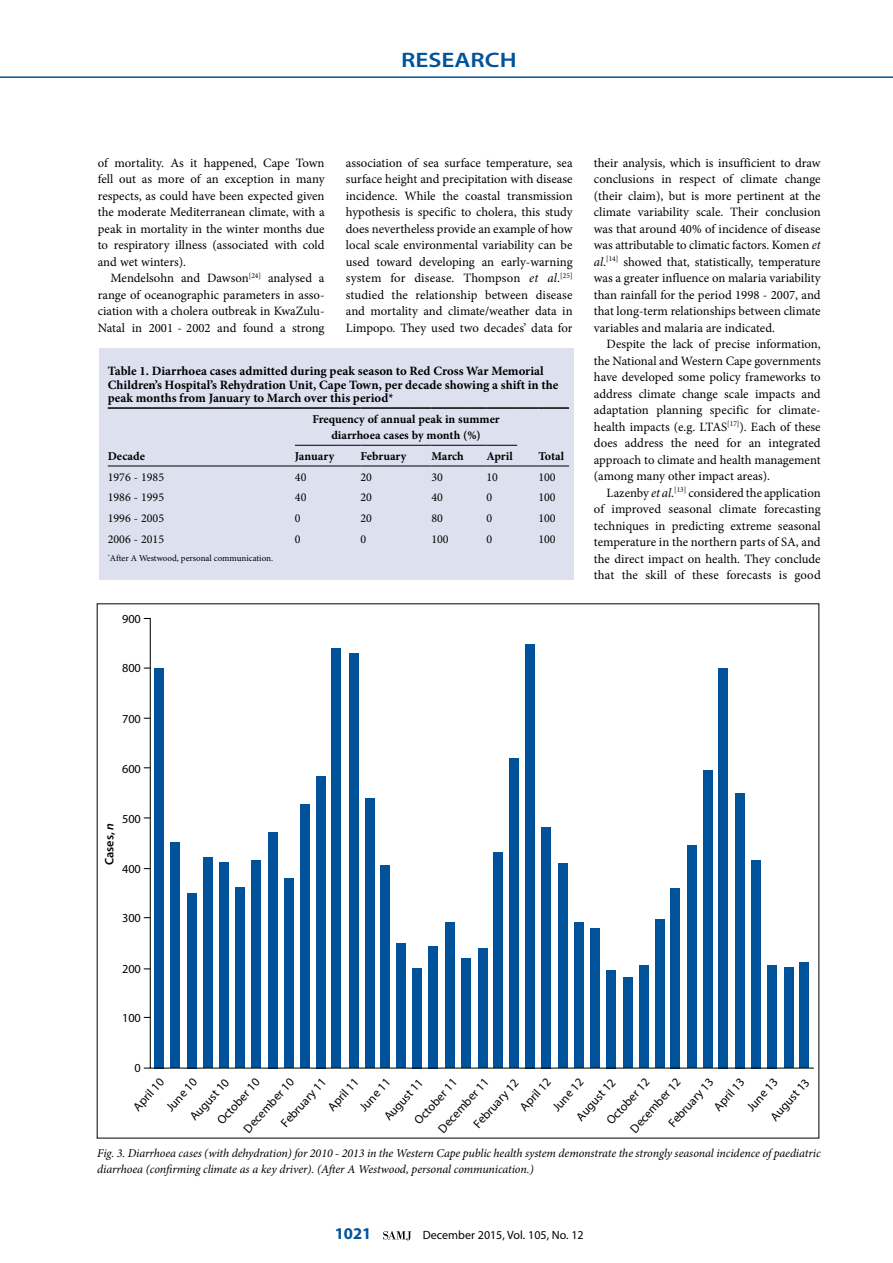
<style>
.page{position:relative;width:893px;height:1263px;background:#fff}
.page>*{position:absolute;margin:0;border:0;box-sizing:border-box;transform-origin:0 0}
.t1{font:600 21px "Myriad Pro";color:#00539b;scale:1.2 1}
.t2{font:700 16.5px "Myriad Pro";color:#00539b}
.t3{font:12.75px/16.5px "Minion Pro";color:#000;text-align:justify}
.t4{font:700 12.75px/13.5px "Minion Pro";color:#000}
.t5{font:12.3px/25.3px "Myriad Pro";color:#000}
.t6{font:600 12.3px "Myriad Pro";color:#000}
.t7{font:italic 12px/16.5px "Minion Pro";letter-spacing:-.01em;color:#000}
.t8{font:700 12px/16.5px "Minion Pro";color:#000;text-align:center}
.t9{font:12px "Minion Pro";color:#000}
.t10{font:12px "Myriad Pro";color:#000}
.t11{font:9px "Minion Pro";color:#000}
.s1{font-style:italic}
</style>
<div class="page">
<hr style="left:0;top:76px;width:893px;height:2px;background:#00539b">
<svg style="left:383px;top:1231px;width:28px;height:9px"></svg>
<div style="left:99px;top:348px;width:475px;height:231px;background:#dde1ef"></div>
<hr style="left:295px;top:445px;width:44px;height:1px;background:#000">
<svg style="left:339px;top:445px;width:21px;height:1px"></svg>
<hr style="left:360px;top:445px;width:50px;height:1px;background:#000">
<svg style="left:410px;top:445px;width:21px;height:1px"></svg>
<hr style="left:431px;top:445px;width:34px;height:1px;background:#000">
<svg style="left:465px;top:445px;width:21px;height:1px"></svg>
<hr style="left:486px;top:445px;width:31px;height:1px;background:#000">
<hr style="left:108px;top:407px;width:187px;height:2px;background:#000">
<hr style="left:295px;top:407px;width:44px;height:2px;background:#000">
<hr style="left:339px;top:407px;width:21px;height:2px;background:#000">
<hr style="left:360px;top:407px;width:50px;height:2px;background:#000">
<hr style="left:410px;top:407px;width:21px;height:2px;background:#000">
<hr style="left:431px;top:407px;width:34px;height:2px;background:#000">
<hr style="left:465px;top:407px;width:21px;height:2px;background:#000">
<hr style="left:486px;top:407px;width:31px;height:2px;background:#000">
<hr style="left:517px;top:407px;width:21px;height:2px;background:#000">
<hr style="left:538px;top:407px;width:31px;height:2px;background:#000">
<hr style="left:108px;top:466px;width:187px;height:1px;background:#000">
<hr style="left:295px;top:466px;width:44px;height:1px;background:#000">
<svg style="left:339px;top:466px;width:21px;height:1px"></svg>
<hr style="left:360px;top:466px;width:50px;height:1px;background:#000">
<svg style="left:410px;top:466px;width:21px;height:1px"></svg>
<hr style="left:431px;top:466px;width:34px;height:1px;background:#000">
<svg style="left:465px;top:466px;width:21px;height:1px"></svg>
<hr style="left:486px;top:466px;width:31px;height:1px;background:#000">
<svg style="left:517px;top:466px;width:21px;height:1px"></svg>
<hr style="left:538px;top:466px;width:31px;height:1px;background:#000">
<svg style="left:143px;top:618px;width:671px;height:451px"></svg>
<h1 class="t1" style="left:401px;top:47px;width:98px">RESEARCH</h1>
<p class="t3" style="left:346px;top:154px;width:228px">association of sea surface temperature, sea surface height and precipitation with disease incidence. While the coastal transmission hypothesis is specific to cholera, this study does nevertheless provide an example of how local scale environmental variability can be used toward developing an early-warning system for disease. Thompson <span class="s1">et al</span>.<sup>[25] </sup>studied the relationship between disease and mortality and climate/weather data in Limpopo. They used two decades’ data for</p>
<p class="t3" style="left:594px;top:154px;width:228px">their analysis, which is insufficient to draw conclusions in respect of climate change (their claim), but is more pertinent at the climate variability scale. Their conclusion was that around 40% of incidence of disease was attributable to climatic factors. Komen <span class="s1">et al</span>.<sup>[14]</sup> showed that, statistically, temperature was a greater influence on malaria variability than rainfall for the period 1998 - 2007, and that long-term relationships between climate variables and malaria are indicated.</p>
<p class="t3" style="left:594px;top:336px;width:228px;text-indent:13px">Despite the lack of precise information, the National and Western Cape governments have developed some policy frameworks to address climate change scale impacts and adaptation planning specific for climate&shy;health impacts (e.g. LTAS<sup>[17]</sup>). Each of these does address the need for an integrated approach to climate and health management (among many other impact areas).</p>
<p class="t3" style="left:594px;top:484px;width:228px;text-indent:13px">Lazenby <span class="s1">et al</span>.<sup>[13]</sup> considered the application of improved seasonal climate forecasting techniques in predicting extreme seasonal temperature in the northern parts of SA, and the direct impact on health. They conclude that the skill of these forecasts is good</p>
<p class="t3" style="left:98px;top:154px;width:228px">of mortality. As it happened, Cape Town fell out as more of an exception in many respects, as could have been expected given the moderate Mediterranean climate, with a peak in mortality in the winter months due to respiratory illness (associated with cold and wet winters).</p>
<p class="t3" style="left:98px;top:270px;width:228px;text-indent:13px">Mendelsohn and Dawson<sup>[24]</sup> analysed a range of oceanographic parameters in asso&shy;ciation with a cholera outbreak in KwaZulu-Natal in 2001 - 2002 and found a strong</p>
<p class="t4" style="left:108px;top:364px;width:452px">Table 1. Diarrhoea cases admitted during peak season to Red Cross War Memorial<br>Children’s Hospital’s Rehydration Unit, Cape Town, per decade showing a shift in the peak months from January to March over this period*</p>
<p class="t8" style="left:312px;top:410px;width:189px">Frequency of annual peak in summer diarrhoea cases by month (%)</p>
<p class="t8" style="left:295px;top:448px;width:41px">January</p>
<p class="t8" style="left:360px;top:448px;width:47px">February</p>
<p class="t8" style="left:431px;top:448px;width:34px">March</p>
<p class="t8" style="left:486px;top:448px;width:28px">April</p>
<p class="t8" style="left:538px;top:448px;width:27px">Total</p>
<p class="t8" style="left:108px;top:448px;width:39px">Decade</p>
<p class="t9" style="left:108px;top:469px;width:58px">1976 - 1985</p>
<p class="t9" style="left:295px;top:469px;width:13px">40</p>
<p class="t9" style="left:360px;top:469px;width:13px">20</p>
<p class="t9" style="left:431px;top:469px;width:13px">30</p>
<p class="t9" style="left:486px;top:469px;width:13px">10</p>
<p class="t9" style="left:538px;top:469px;width:19px">100</p>
<p class="t9" style="left:108px;top:490px;width:58px">1986 - 1995</p>
<p class="t9" style="left:295px;top:490px;width:13px">40</p>
<p class="t9" style="left:360px;top:490px;width:13px">20</p>
<p class="t9" style="left:431px;top:490px;width:13px">40</p>
<p class="t9" style="left:486px;top:490px;width:7px">0</p>
<p class="t9" style="left:538px;top:490px;width:19px">100</p>
<p class="t9" style="left:108px;top:510px;width:58px">1996 - 2005</p>
<p class="t9" style="left:295px;top:510px;width:7px">0</p>
<p class="t9" style="left:360px;top:510px;width:13px">20</p>
<p class="t9" style="left:431px;top:510px;width:13px">80</p>
<p class="t9" style="left:486px;top:510px;width:7px">0</p>
<p class="t9" style="left:538px;top:510px;width:19px">100</p>
<p class="t9" style="left:108px;top:531px;width:58px">2006 - 2015</p>
<p class="t9" style="left:295px;top:531px;width:7px">0</p>
<p class="t9" style="left:360px;top:531px;width:7px">0</p>
<p class="t9" style="left:431px;top:531px;width:19px">100</p>
<p class="t9" style="left:486px;top:531px;width:7px">0</p>
<p class="t9" style="left:538px;top:531px;width:19px">100</p>
<p class="t11" style="left:108px;top:552px;width:167px"><sup>*</sup>After A Westwood, personal communication.</p>
<p class="t5" style="left:122px;top:606px;width:20px">900</p>
<p class="t5" style="left:122px;top:655px;width:20px">800</p>
<p class="t5" style="left:122px;top:706px;width:20px">700</p>
<p class="t5" style="left:122px;top:756px;width:20px">600</p>
<p class="t5" style="left:122px;top:806px;width:20px">500</p>
<p class="t6" style="left:102px;top:865px;width:44px;rotate:-90deg">Cases, <span class="s1">n</span></p>
<p class="t5" style="left:122px;top:856px;width:20px">400</p>
<p class="t5" style="left:122px;top:905px;width:20px">300</p>
<p class="t5" style="left:122px;top:956px;width:20px">200</p>
<p class="t5" style="left:122px;top:1005px;width:20px">100</p>
<p class="t5" style="left:135px;top:1055px;width:8px">0</p>
<p class="t5" style="left:218px;top:1105px;width:70px;text-indent:-12px;rotate:-48deg">October 10<br>December 10</p>
<p class="t5" style="left:126px;top:1100px;width:41px;rotate:-48deg">April 10</p>
<p class="t5" style="left:159px;top:1100px;width:41px;rotate:-48deg">June 10</p>
<p class="t5" style="left:661px;top:1116px;width:62px;rotate:-48deg">February 13</p>
<p class="t5" style="left:706px;top:1100px;width:41px;rotate:-48deg">April 13</p>
<p class="t5" style="left:746px;top:1095px;width:53px;line-height:23.9px;text-indent:-9px;rotate:-48deg">June 13<br>August 13</p>
<p class="t7" style="left:97px;top:1145px;width:725px">Fig. 3. Diarrhoea cases (with dehydration) for 2010 - 2013 in the Western Cape public health system demonstrate the strongly seasonal incidence of paediatric diarrhoea (confirming climate as a key driver). (After A Westwood, personal communication.)</p>
<p class="t5" style="left:431px;top:1122px;width:70px;rotate:-48deg">December 11</p>
<p class="t5" style="left:623px;top:1122px;width:70px;rotate:-48deg">December 12</p>
<p class="t5" style="left:466px;top:1117px;width:62px;rotate:-48deg">February 12</p>
<p class="t5" style="left:513px;top:1100px;width:41px;rotate:-48deg">April 12</p>
<p class="t5" style="left:545px;top:1100px;width:41px;rotate:-48deg">June 12</p>
<p class="t5" style="left:274px;top:1116px;width:62px;rotate:-48deg">February 11</p>
<p class="t5" style="left:581px;top:1097px;width:59px;text-indent:-18px;rotate:-48deg">August 12<br>October 12</p>
<p class="t5" style="left:183px;top:1110px;width:53px;rotate:-48deg">August 10</p>
<p class="t5" style="left:321px;top:1100px;width:41px;rotate:-48deg">April 11</p>
<p class="t5" style="left:352px;top:1100px;width:41px;rotate:-48deg">June 11</p>
<p class="t5" style="left:407px;top:1114px;width:59px;rotate:-48deg">October 11</p>
<p class="t5" style="left:377px;top:1110px;width:53px;rotate:-48deg">August 11</p>
<p class="t2" style="left:335px;top:1223px;width:38px">1021</p>
<p class="t10" style="left:423px;top:1228px;width:162px">December 2015, Vol. 105, No. 12</p>
</div>
